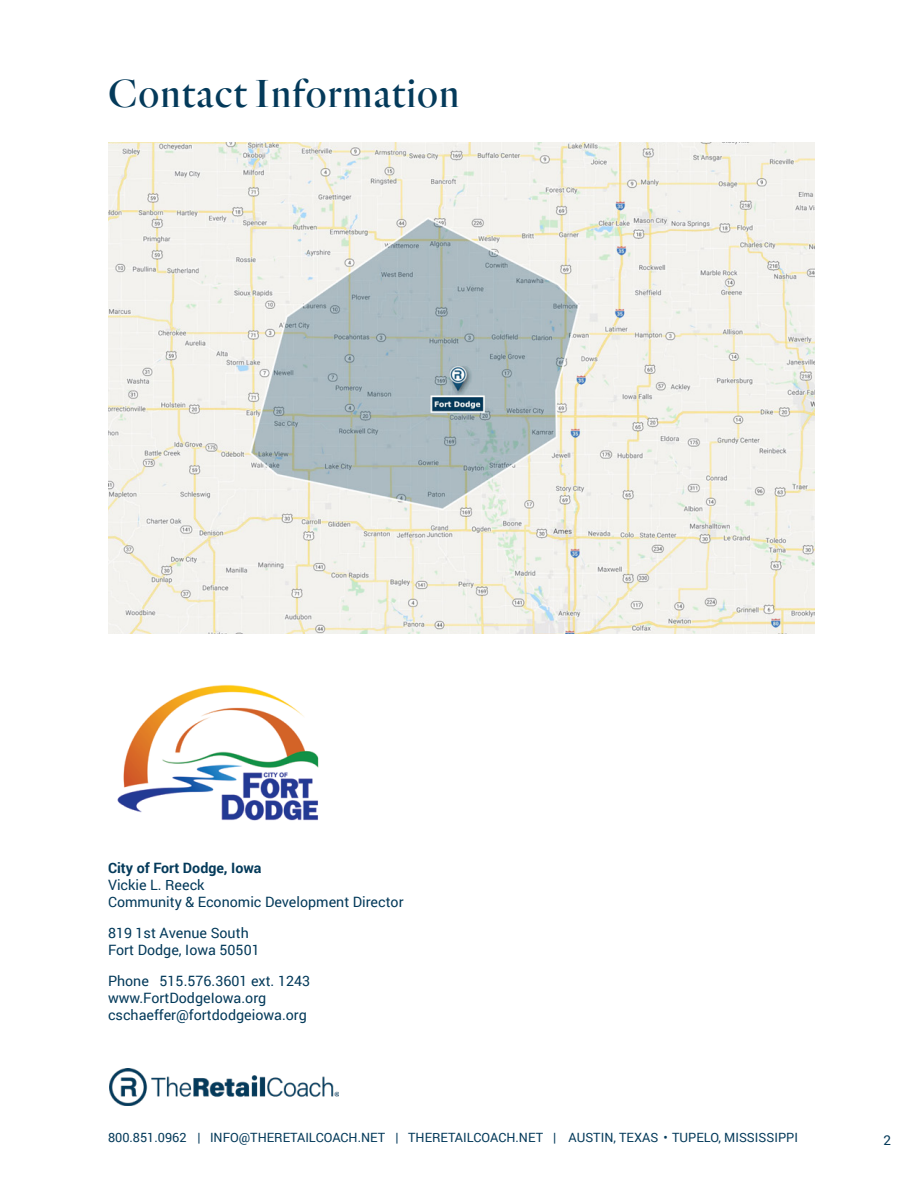
<style>
.page{position:relative;width:918px;height:1188px;background:#fff}
.page>*{position:absolute;margin:0;border:0;box-sizing:border-box;transform-origin:0 0}
.BlueTitles{font:40.5px "TRC Quarto Regular";letter-spacing:.025em;color:#043a5a}
.t1{font:14.25px/17.1px "Roboto";color:#043a5a}
.t2{font:700 14.25px "Roboto";color:#043a5a}
.t3{font:13.5px "Roboto";color:#043a5a}
.t4{font:12.75px "Roboto";color:#043a5a}
</style>
<div class="page">
<img style="left:117px;top:685px;width:202px;height:136px">
<img style="left:109px;top:142px;width:706px;height:491px">
<img style="left:110px;top:1068px;width:228px;height:38px">
<p class="BlueTitles" style="left:108px;top:69px;width:353px">Contact Information</p>
<p class="t2" style="left:108px;top:858px;width:155px">City of Fort Dodge, Iowa</p>
<p class="t1" style="left:108px;top:876px;width:297px">Vickie L. Reeck<br>Community &amp; Economic Development Director</p>
<p class="t1" style="left:108px;top:924px;width:142px">819 1st Avenue South</p>
<p class="t1" style="left:108px;top:941px;width:153px">Fort Dodge, Iowa 50501</p>
<p class="t1" style="left:108px;top:972px;width:204px">Phone 515.576.3601 ext. 1243</p>
<p class="t1" style="left:108px;top:989px;width:160px">www.FortDodgeIowa.org</p>
<p class="t1" style="left:108px;top:1006px;width:200px">cschaeffer@fortdodgeiowa.org</p>
<p class="t4" style="left:108px;top:1128px;width:692px">800.851.0962 | INFO@THERETAILCOACH.NET | THERETAILCOACH.NET | AUSTIN, TEXAS • TUPELO, MISSISSIPPI</p>
<p class="t3" style="left:883px;top:1131px;width:9px">2</p>
</div>
